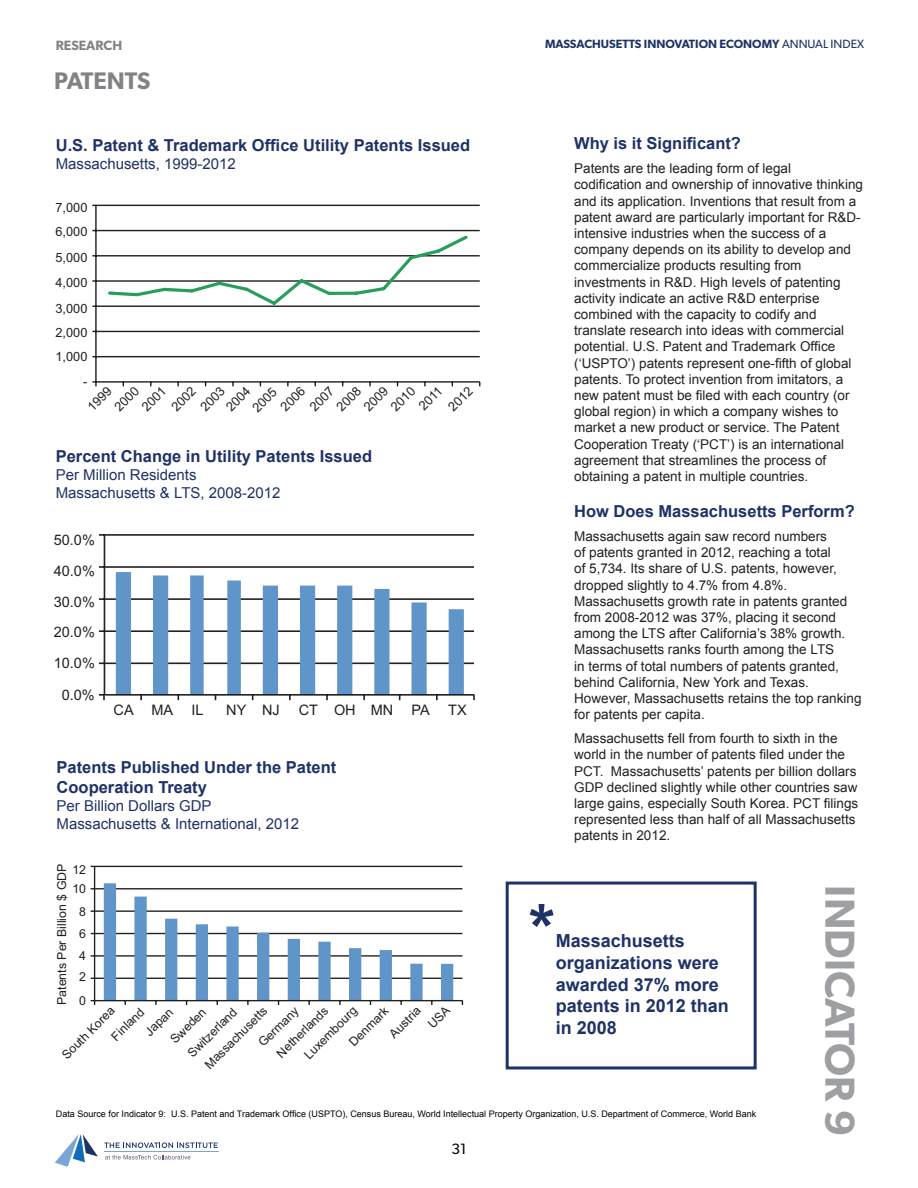
<style>
.page{position:relative;width:918px;height:1188px;background:#fff}
.page>*{position:absolute;margin:0;border:0;box-sizing:border-box;transform-origin:0 0}
.t1{font:700 67.5px "Arial";color:#1f3267}
.t2{font:600 42px "Gibson";color:#9d9fa2}
.Yellow_Header_2{font:600 24px "Gibson";letter-spacing:-.01em;color:#808285}
.t3{font:700 18px "Arial";color:#1f3267}
.t4{font:700 16.5px "Arial";color:#1f3267}
.t5{font:15px "Arial";color:#1f3267}
.t6{font:15px "Gibson";color:#000}
.t7{font:14.55px "Arial";color:#231f20}
.t8{font:13.5px/16.2px "Arial";color:#231f20}
.t9{font:600 13.5px "Gibson";color:#808285}
.t10{font:12.75px/20.5px "Arial";color:#231f20}
.t11{font:12.3px/21.9px "Arial";color:#231f20}
.t12{font:600 12px "Gibson";color:#1f3267}
.t13{font:9px "Arial";color:#000}
.s1{font-weight:400}
</style>
<div class="page">
<hr style="left:96px;top:356px;width:384px;height:1px;background:#231f20">
<hr style="left:96px;top:331px;width:384px;height:1px;background:#231f20">
<hr style="left:96px;top:306px;width:384px;height:1px;background:#231f20">
<hr style="left:96px;top:280px;width:384px;height:2px;background:#231f20">
<hr style="left:96px;top:255px;width:384px;height:1px;background:#231f20">
<hr style="left:96px;top:230px;width:384px;height:1px;background:#231f20">
<hr style="left:96px;top:205px;width:384px;height:1px;background:#231f20">
<hr style="left:95px;top:205px;width:2px;height:177px;background:#231f20">
<hr style="left:96px;top:381px;width:384px;height:2px;background:#231f20">
<svg style="left:92px;top:381px;width:5px;height:5px"></svg>
<svg style="left:106px;top:235px;width:364px;height:72px"></svg>
<hr style="left:95px;top:978px;width:367px;height:1px;background:#231f20">
<hr style="left:95px;top:955px;width:367px;height:2px;background:#231f20">
<hr style="left:95px;top:933px;width:367px;height:1px;background:#231f20">
<hr style="left:95px;top:910px;width:367px;height:2px;background:#231f20">
<hr style="left:95px;top:888px;width:367px;height:1px;background:#231f20">
<hr style="left:95px;top:866px;width:367px;height:1px;background:#231f20">
<hr style="left:94px;top:866px;width:1px;height:135px;background:#231f20">
<hr style="left:95px;top:1000px;width:367px;height:1px;background:#231f20">
<svg style="left:91px;top:1000px;width:4px;height:5px"></svg>
<hr style="left:104px;top:663px;width:370px;height:1px;background:#231f20">
<hr style="left:104px;top:630px;width:370px;height:2px;background:#231f20">
<hr style="left:104px;top:598px;width:370px;height:2px;background:#231f20">
<hr style="left:104px;top:566px;width:370px;height:2px;background:#231f20">
<hr style="left:104px;top:534px;width:370px;height:2px;background:#231f20">
<hr style="left:104px;top:535px;width:1px;height:160px;background:#231f20">
<hr style="left:104px;top:694px;width:370px;height:2px;background:#231f20">
<svg style="left:99px;top:694px;width:6px;height:6px"></svg>
<svg style="left:116px;top:572px;width:348px;height:128px"></svg>
<div style="left:506px;top:882px;width:251px;height:187px;border:3px solid #1f3267"></div>
<hr style="left:104px;top:1151px;width:115px;height:1px;background:#7ba5d6">
<svg style="left:104px;top:1142px;width:114px;height:6px"></svg>
<svg style="left:105px;top:1155px;width:85px;height:5px"></svg>
<svg style="left:55px;top:1134px;width:43px;height:33px"></svg>
<svg style="left:104px;top:883px;width:349px;height:122px"></svg>
<p class="t9" style="left:56px;top:38px;width:68px">RESEARCH</p>
<p class="Yellow_Header_2" style="left:54px;top:67px;width:98px">PATENTS</p>
<p class="t4" style="left:56px;top:134px;width:416px">U.S. Patent &amp; Trademark Office Utility Patents Issued</p>
<p class="t5" style="left:56px;top:154px;width:182px">Massachusetts, 1999-2012</p>
<p class="t10" style="left:56px;top:199px;width:33px">7,000</p>
<p class="t10" style="left:56px;top:223px;width:33px">6,000</p>
<p class="t10" style="left:56px;top:249px;width:33px">5,000</p>
<p class="t10" style="left:56px;top:274px;width:33px">4,000</p>
<p class="t10" style="left:56px;top:299px;width:33px">3,000</p>
<p class="t10" style="left:56px;top:323px;width:33px">2,000</p>
<p class="t10" style="left:56px;top:348px;width:33px">1,000</p>
<p class="t10" style="left:83px;top:372px;width:6px">-</p>
<p class="t10" style="left:83px;top:403px;width:30px;rotate:-45deg">1999</p>
<p class="t10" style="left:110px;top:403px;width:30px;rotate:-45deg">2000</p>
<p class="t10" style="left:138px;top:403px;width:30px;rotate:-45deg">2001</p>
<p class="t10" style="left:182px;top:388px;width:30px;text-indent:-21px;rotate:-45deg">2002<br>2003</p>
<p class="t10" style="left:222px;top:403px;width:30px;rotate:-45deg">2004</p>
<p class="t10" style="left:248px;top:404px;width:30px;rotate:-45deg">2005</p>
<p class="t10" style="left:276px;top:403px;width:30px;rotate:-45deg">2006</p>
<p class="t10" style="left:306px;top:403px;width:30px;rotate:-45deg">2007</p>
<p class="t10" style="left:332px;top:403px;width:30px;rotate:-45deg">2008</p>
<p class="t10" style="left:360px;top:403px;width:30px;rotate:-45deg">2009</p>
<p class="t10" style="left:387px;top:403px;width:30px;rotate:-45deg">2010</p>
<p class="t10" style="left:415px;top:402px;width:29px;rotate:-45deg">2011</p>
<p class="t10" style="left:444px;top:403px;width:30px;rotate:-45deg">2012</p>
<p class="t4" style="left:56px;top:445px;width:318px">Percent Change in Utility Patents Issued</p>
<p class="t5" style="left:56px;top:465px;width:142px">Per Million Residents</p>
<p class="t5" style="left:56px;top:483px;width:226px">Massachusetts &amp; LTS, 2008-2012</p>
<p class="t7" style="left:54px;top:531px;width:43px">50.0%</p>
<p class="t7" style="left:54px;top:561px;width:43px">40.0%</p>
<p class="t7" style="left:54px;top:592px;width:43px">30.0%</p>
<p class="t7" style="left:54px;top:622px;width:43px">20.0%</p>
<p class="t7" style="left:54px;top:653px;width:43px">10.0%</p>
<p class="t7" style="left:62px;top:685px;width:35px">0.0%</p>
<p class="t7" style="left:114px;top:700px;width:61px">CA MA</p>
<p class="t7" style="left:191px;top:700px;width:14px">IL</p>
<p class="t7" style="left:226px;top:700px;width:55px">NY NJ</p>
<p class="t7" style="left:299px;top:701px;width:96px">CT OH MN</p>
<p class="t7" style="left:412px;top:700px;width:20px">PA</p>
<p class="t7" style="left:448px;top:700px;width:20px">TX</p>
<p class="t4" style="left:57px;top:756px;width:281px">Patents Published Under the Patent</p>
<p class="t4" style="left:57px;top:776px;width:152px">Cooperation Treaty</p>
<p class="t5" style="left:57px;top:796px;width:157px">Per Billion Dollars GDP</p>
<p class="t5" style="left:57px;top:814px;width:244px">Massachusetts &amp; International, 2012</p>
<p class="t12" style="left:545px;top:37px;width:320px">MASSACHUSETTS INNOVATION ECONOMY <span class="s1">ANNUAL INDEX</span></p>
<p class="t4" style="left:574px;top:132px;width:168px">Why is it Significant?</p>
<p class="t8" style="left:574px;top:160px;width:218px">Patents are the leading form of legal</p>
<p class="t8" style="left:574px;top:177px;width:290px">codification and ownership of innovative thinking and its application. Inventions that result from a patent award are particularly important for R&amp;D&shy;intensive industries when the success of a</p>
<p class="t8" style="left:574px;top:241px;width:278px">company depends on its ability to develop and commercialize products resulting from</p>
<p class="t8" style="left:574px;top:274px;width:268px">investments in R&amp;D. High levels of patenting activity indicate an active R&amp;D enterprise</p>
<p class="t8" style="left:574px;top:306px;width:279px">combined with the capacity to codify and translate research into ideas with commercial potential. U.S. Patent and Trademark Office (‘USPTO’) patents represent one-fifth of global patents. To protect invention from imitators, a new patent must be filed with each country (or global region) in which a company wishes to market a new product or service. The Patent Cooperation Treaty (‘PCT’) is an international agreement that streamlines the process of</p>
<p class="t8" style="left:574px;top:468px;width:236px">obtaining a patent in multiple countries.</p>
<p class="t4" style="left:574px;top:500px;width:282px">How Does Massachusetts Perform?</p>
<p class="t8" style="left:574px;top:528px;width:264px">Massachusetts again saw record numbers of patents granted in 2012, reaching a total of 5,734. Its share of U.S. patents, however, dropped slightly to 4.7% from 4.8%.</p>
<p class="t8" style="left:574px;top:593px;width:275px">Massachusetts growth rate in patents granted from 2008-2012 was 37%, placing it second among the LTS after California’s 38% growth.</p>
<p class="t8" style="left:574px;top:642px;width:266px">Massachusetts ranks fourth among the LTS in terms of total numbers of patents granted, behind California, New York and Texas.</p>
<p class="t8" style="left:574px;top:690px;width:289px">However, Massachusetts retains the top ranking</p>
<p class="t8" style="left:574px;top:706px;width:132px">for patents per capita.</p>
<p class="t8" style="left:574px;top:730px;width:272px">Massachusetts fell from fourth to sixth in the world in the number of patents filed under the</p>
<p class="t8" style="left:574px;top:763px;width:286px">PCT. Massachusetts’ patents per billion dollars GDP declined slightly while other countries saw large gains, especially South Korea. PCT filings represented less than half of all Massachusetts patents in 2012.</p>
<p class="t11" style="left:52px;top:1005px;width:143px;rotate:-90deg">Patents Per Billion $ GDP</p>
<p class="t11" style="left:72px;top:860px;width:15px">12</p>
<p class="t11" style="left:72px;top:879px;width:15px">10</p>
<p class="t11" style="left:79px;top:902px;width:8px">8</p>
<p class="t11" style="left:79px;top:924px;width:8px">6</p>
<p class="t11" style="left:79px;top:946px;width:8px">4</p>
<p class="t11" style="left:79px;top:967px;width:8px">2</p>
<p class="t11" style="left:79px;top:991px;width:8px">0</p>
<p class="t11" style="left:368px;top:1012px;width:40px;line-height:22.8px;text-indent:-35px;rotate:-45deg">Denmark<br>Austria</p>
<p class="t11" style="left:254px;top:1038px;width:52px;rotate:-45deg">Germany</p>
<p class="t11" style="left:186px;top:1046px;width:84px;line-height:20.4px;text-indent:-4px;rotate:-45deg">Switzerland<br>Massachusetts</p>
<p class="t11" style="left:272px;top:1049px;width:68px;rotate:-45deg">Netherlands</p>
<p class="t11" style="left:91px;top:1016px;width:42px;text-indent:-48px;rotate:-45deg">South Korea<br>Finland</p>
<p class="t11" style="left:149px;top:1017px;width:46px;line-height:23.4px;text-indent:-12px;rotate:-45deg">Japan<br>Sweden</p>
<p class="t11" style="left:299px;top:1050px;width:70px;rotate:-45deg">Luxembourg</p>
<p class="t1" style="left:529px;top:885px;width:28px">*</p>
<p class="t3" style="left:556px;top:929px;width:131px">Massachusetts</p>
<p class="t3" style="left:556px;top:951px;width:165px">organizations were</p>
<p class="t3" style="left:556px;top:972px;width:165px">awarded 37% more</p>
<p class="t3" style="left:556px;top:994px;width:175px">patents in 2012 than</p>
<p class="t3" style="left:556px;top:1016px;width:63px">in 2008</p>
<p class="t13" style="left:56px;top:1108px;width:702px">Data Source for Indicator 9: U.S. Patent and Trademark Office (USPTO), Census Bureau, World Intellectual Property Organization, U.S. Department of Commerce, World Bank</p>
<p class="t6" style="left:451px;top:1140px;width:17px">31</p>
<p class="t2" style="left:865px;top:885px;width:252px;rotate:90deg">INDICATOR 9</p>
</div>
